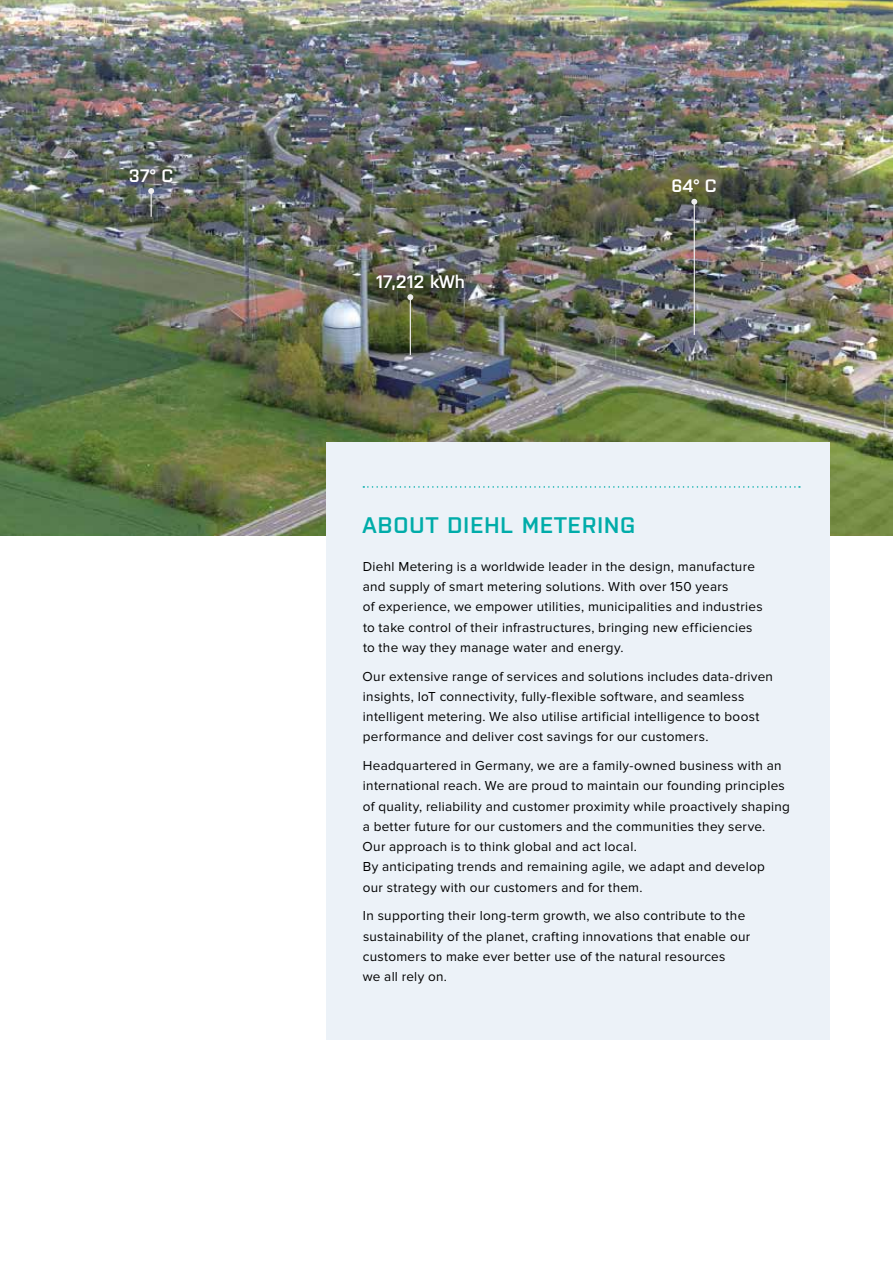
<style>
.page{position:relative;width:893px;height:1263px;background:#fff}
.page>*{position:absolute;margin:0;border:0;box-sizing:border-box;transform-origin:0 0}
.t1{font:600 22.5px "Purista";letter-spacing:.05em;color:#00aca9}
.t2{font:600 18px "Purista";color:#fff}
.t3{font:13.5px/20.2px "Proxima Nova";letter-spacing:.02em;color:#000}
</style>
<div class="page">
<img style="left:0;top:0;width:893px;height:536px">
<div style="left:326px;top:442px;width:503px;height:597px;background:#ecf2f8"></div>
<hr style="left:694px;top:204px;width:1px;height:131px;background:#ededed">
<svg style="left:368px;top:267px;width:105px;height:32px;background:#4a4e3f"></svg>
<div style="left:122px;top:162px;width:58px;height:28px;background:#000;opacity:.75"></div>
<svg style="left:691px;top:199px;width:6px;height:6px"></svg>
<svg style="left:363px;top:486px;width:437px;height:2px"></svg>
<hr style="left:410px;top:298px;width:1px;height:57px;background:#ededed">
<svg style="left:407px;top:294px;width:6px;height:6px"></svg>
<svg style="left:148px;top:188px;width:6px;height:29px"></svg>
<h2 class="t2" style="left:129px;top:163px;width:46px">37° C</h2>
<h2 class="t2" style="left:376px;top:269px;width:90px">17,212 kWh</h2>
<h2 class="t2" style="left:672px;top:172px;width:47px">64° C</h2>
<h1 class="t1" style="left:363px;top:509px;width:274px">ABOUT DIEHL METERING</h1>
<p class="t3" style="left:363px;top:556px;width:401px">Diehl Metering is a worldwide leader in the design, manufacture and supply of smart metering solutions. With over 150 years<br>of experience, we empower utilities, municipalities and industries to take control of their infrastructures, bringing new efficiencies to the way they manage water and energy.</p>
<p class="t3" style="left:363px;top:666px;width:412px">Our extensive range of services and solutions includes data-driven insights, IoT connectivity, fully-flexible software, and seamless intelligent metering. We also utilise artificial intelligence to boost performance and deliver cost savings for our customers.</p>
<p class="t3" style="left:363px;top:756px;width:429px">Headquartered in Germany, we are a family-owned business with an international reach. We are proud to maintain our founding principles of quality, reliability and customer proximity while proactively shaping a better future for our customers and the communities they serve.<br>Our approach is to think global and act local.<br>By anticipating trends and remaining agile, we adapt and develop<br>our strategy with our customers and for them.</p>
<p class="t3" style="left:363px;top:906px;width:389px">In supporting their long-term growth, we also contribute to the sustainability of the planet, crafting innovations that enable our customers to make ever better use of the natural resources<br>we all rely on.</p>
</div>
